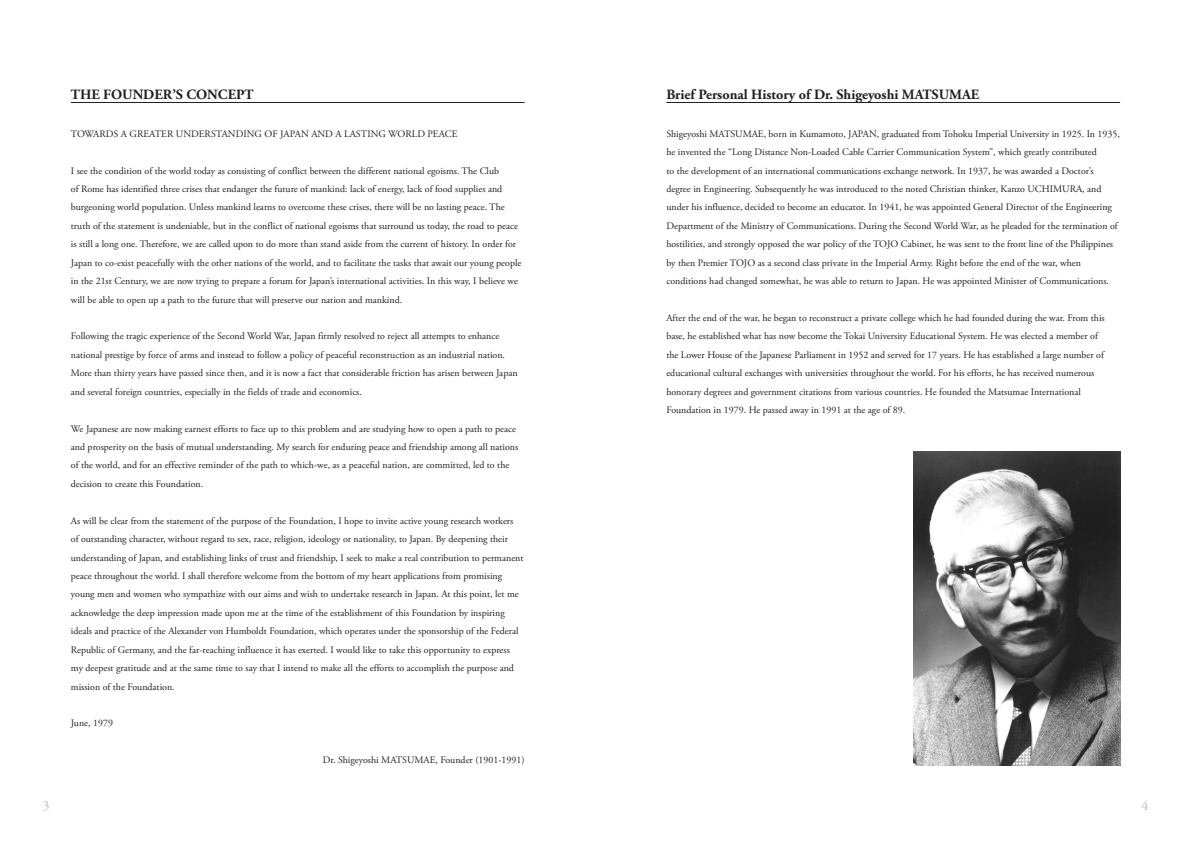
<style>
.page{position:relative;width:1191px;height:842px;background:#fff}
.page>*{position:absolute;margin:0;border:0;box-sizing:border-box;transform-origin:0 0}
.t1{font:700 14.2px "Adobe Garamond Pro";color:#231f20}
.t2{font:14.2px "Adobe Garamond Pro";color:#bcbdc0}
.t3{font:9.9px/18.4px "Adobe Garamond Pro";color:#231f20}
</style>
<div class="page">
<hr style="left:71px;top:102px;width:453px;height:1px;background:#231f20">
<hr style="left:666px;top:102px;width:454px;height:1px;background:#231f20">
<img style="left:913px;top:451px;width:207px;height:314px">
<h1 class="t1" style="left:71px;top:86px;width:184px">THE FOUNDER’S CONCEPT</h1>
<p class="t3" style="left:71px;top:125px;width:388px">TOWARDS A GREATER UNDERSTANDING OF JAPAN AND A LASTING WORLD PEACE</p>
<p class="t3" style="left:71px;top:162px;width:452px">I see the condition of the world today as consisting of conflict between the different national egoisms. The Club<br>of Rome has identified three crises that endanger the future of mankind: lack of energy, lack of food supplies and burgeoning world population. Unless mankind learns to overcome these crises, there will be no lasting peace. The truth of the statement is undeniable, but in the conflict of national egoisms that surround us today, the road to peace is still a long one. Therefore, we are called upon to do more than stand aside from the current of history. In order for Japan to co-exist peacefully with the other nations of the world, and to facilitate the tasks that await our young people in the 21st Century, we are now trying to prepare a forum for Japan’s international activities. In this way, I believe we will be able to open up a path to the future that will preserve our nation and mankind.</p>
<p class="t3" style="left:71px;top:327px;width:448px">Following the tragic experience of the Second World War, Japan firmly resolved to reject all attempts to enhance national prestige by force of arms and instead to follow a policy of peaceful reconstruction as an industrial nation.<br>More than thirty years have passed since then, and it is now a fact that considerable friction has arisen between Japan and several foreign countries, especially in the fields of trade and economics.</p>
<p class="t3" style="left:71px;top:420px;width:449px">We Japanese are now making earnest efforts to face up to this problem and are studying how to open a path to peace and prosperity on the basis of mutual understanding. My search for enduring peace and friendship among all nations of the world, and for an effective reminder of the path to which-we, as a peaceful nation, are committed, led to the decision to create this Foundation.</p>
<p class="t3" style="left:71px;top:512px;width:454px">As will be clear from the statement of the purpose of the Foundation, I hope to invite active young research workers of outstanding character, without regard to sex, race, religion, ideology or nationality, to Japan. By deepening their understanding of Japan, and establishing links of trust and friendship, I seek to make a real contribution to permanent peace throughout the world. I shall therefore welcome from the bottom of my heart applications from promising young men and women who sympathize with our aims and wish to undertake research in Japan. At this point, let me acknowledge the deep impression made upon me at the time of the establishment of this Foundation by inspiring ideals and practice of the Alexander von Humboldt Foundation, which operates under the sponsorship of the Federal Republic of Germany, and the far-reaching influence it has exerted. I would like to take this opportunity to express my deepest gratitude and at the same time to say that I intend to make all the efforts to accomplish the purpose and mission of the Foundation.</p>
<p class="t3" style="left:71px;top:714px;width:44px">June, 1979</p>
<p class="t3" style="left:323px;top:751px;width:203px">Dr. Shigeyoshi MATSUMAE, Founder (1901-1991)</p>
<h1 class="t1" style="left:666px;top:86px;width:314px">Brief Personal History of Dr. Shigeyoshi MATSUMAE</h1>
<p class="t3" style="left:666px;top:125px;width:455px">Shigeyoshi MATSUMAE, born in Kumamoto, JAPAN, graduated from Tohoku Imperial University in 1925. In 1935, he invented the “Long Distance Non-Loaded Cable Carrier Communication System”, which greatly contributed<br>to the development of an international communications exchange network. In 1937, he was awarded a Doctor’s degree in Engineering. Subsequently he was introduced to the noted Christian thinker, Kanzo UCHIMURA, and under his influence, decided to become an educator. In 1941, he was appointed General Director of the Engineering Department of the Ministry of Communications. During the Second World War, as he pleaded for the termination of hostilities, and strongly opposed the war policy of the TOJO Cabinet, he was sent to the front line of the Philippines by then Premier TOJO as a second class private in the Imperial Army. Right before the end of the war, when conditions had changed somewhat, he was able to return to Japan. He was appointed Minister of Communications.</p>
<p class="t3" style="left:666px;top:309px;width:440px">After the end of the war, he began to reconstruct a private college which he had founded during the war. From this base, he established what has now become the Tokai University Educational System. He was elected a member of the Lower House of the Japanese Parliament in 1952 and served for 17 years. He has established a large number of educational cultural exchanges with universities throughout the world. For his efforts, he has received numerous honorary degrees and government citations from various countries. He founded the Matsumae International Foundation in 1979. He passed away in 1991 at the age of 89.</p>
<h1 class="t2" style="left:43px;top:797px;width:9px">3</h1>
<h1 class="t2" style="left:1141px;top:797px;width:9px">4</h1>
</div>
